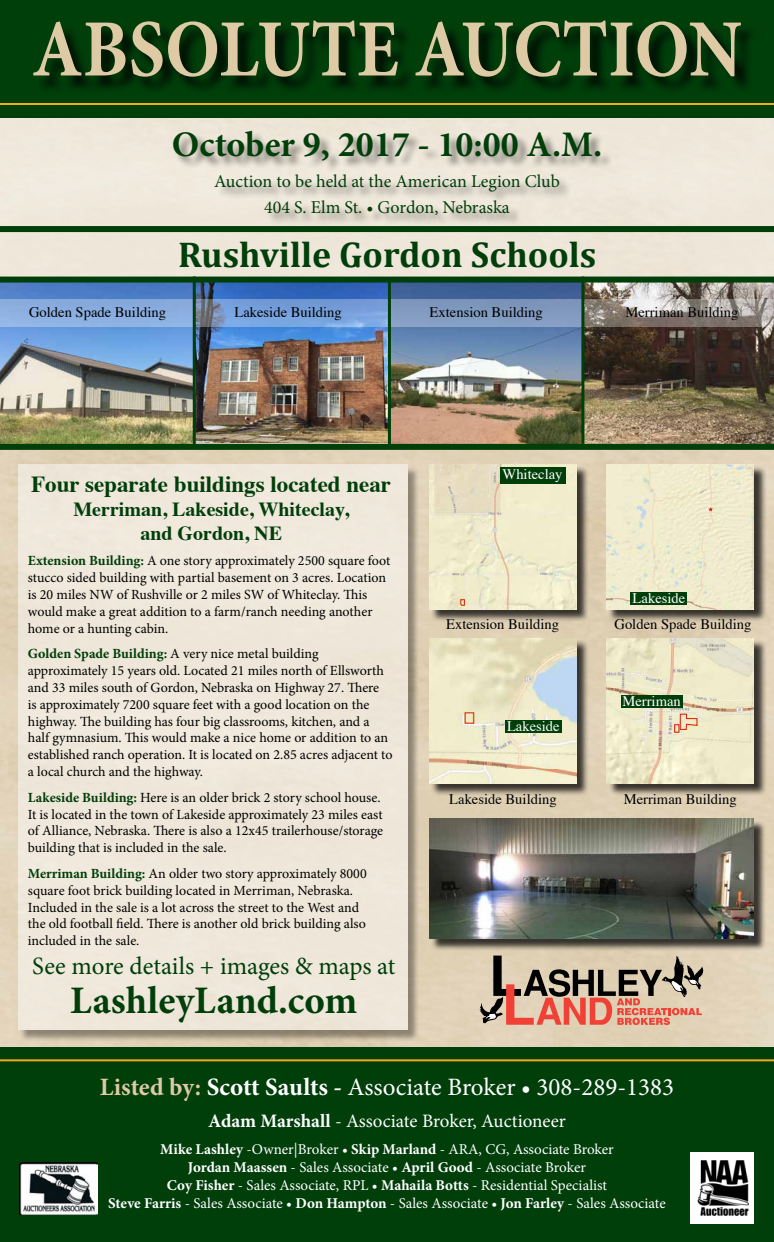
<style>
.page{position:relative;width:774px;height:1242px;background:#fff}
.page>*{position:absolute;margin:0;border:0;box-sizing:border-box;transform-origin:0 0}
.t1{font:700 81.4px "Minion Pro";color:#decaa4;scale:.88 1}
.t2{font:700 39px "Minion Pro";color:#003e0a}
.t3{font:700 36px "Minion Pro";color:#003e0a}
.t4{font:700 36px "Cambria";color:#003e0a}
.t5{font:25px "Minion Pro";color:#fff}
.t6{font:25px "Minion Pro";letter-spacing:-.005em;color:#003e0a}
.t7{font:700 23px "Times";color:#003e0a}
.t8{font:700 20px/24px "Times";color:#003e0a;text-align:center}
.t9{font:19px "Minion Pro";color:#fff}
.t10{font:18px/26.1px "Minion Pro";color:#003e0a;text-align:center}
.t11{font:15px/18px "Minion Pro";color:#fff;text-align:center}
.t12{font:14.6px "Times";color:#000}
.t13{font:14.6px "Times";color:#fff}
.t14{font:14px/16.8px "Minion Pro";color:#000}
.s1{font-weight:700;color:#003e0a}
.s2{font-weight:700;color:#decaa4}
.s3{font-weight:700}
</style>
<div class="page">
<img style="left:0;top:450px;width:774px;height:597px">
<div style="left:0;top:1047px;width:774px;height:195px;background:#003e0a"></div>
<div style="left:0;top:117px;width:774px;height:160px;background:#efe7d9"></div>
<div style="left:174px;top:132px;width:439px;height:95px;background:#000;opacity:.47"></div>
<div style="left:0;top:226px;width:774px;height:6px;background:#003e0a"></div>
<div style="left:20px;top:466px;width:399px;height:576px;background:#000;opacity:.75"></div>
<div style="left:18px;top:464px;width:389px;height:566px;background:#efe8da"></div>
<svg style="left:480px;top:956px;width:223px;height:69px;background:#b99682"></svg>
<img style="left:691px;top:1153px;width:63px;height:71px">
<img style="left:20px;top:1163px;width:78px;height:51px">
<div style="left:0;top:0;width:774px;height:117px;background:#003e0a"></div>
<div style="left:36px;top:23px;width:722px;height:71px;background:#000;opacity:.75"></div>
<hr style="left:0;top:103px;width:774px;height:2px;background:#f5a81d">
<hr style="left:0;top:1059px;width:774px;height:2px;background:#f5a81d">
<img style="left:196px;top:283px;width:578px;height:161px">
<img style="left:0;top:283px;width:193px;height:161px">
<svg style="left:0;top:299px;width:774px;height:28px;background:#889fc0"></svg>
<div style="left:0;top:444px;width:774px;height:6px;background:#003e0a"></div>
<div style="left:0;top:277px;width:774px;height:6px;background:#003e0a"></div>
<div style="left:431px;top:466px;width:158px;height:157px;background:#000;opacity:.75"></div>
<div style="left:608px;top:466px;width:159px;height:157px;background:#000;opacity:.75"></div>
<img style="left:606px;top:464px;width:148px;height:145px">
<div style="left:431px;top:640px;width:158px;height:157px;background:#000;opacity:.75"></div>
<svg style="left:429px;top:639px;width:147px;height:145px;background:#e7e3c9"></svg>
<div style="left:608px;top:640px;width:159px;height:157px;background:#000;opacity:.75"></div>
<hr style="left:193px;top:277px;width:3px;height:170px;background:#003e0a">
<hr style="left:388px;top:280px;width:3px;height:167px;background:#003e0a">
<hr style="left:581px;top:277px;width:3px;height:167px;background:#003e0a">
<div style="left:505px;top:720px;width:57px;height:12px;background:#003e0a"></div>
<div style="left:465px;top:712px;width:9px;height:12px;border:1px solid #d2232a"></div>
<div style="left:631px;top:592px;width:56px;height:13px;background:#003e0a"></div>
<svg style="left:708px;top:507px;width:5px;height:4px"></svg>
<svg style="left:429px;top:464px;width:147px;height:145px;background:#e1dfbf"></svg>
<svg style="left:607px;top:639px;width:147px;height:145px;background:#e2debf"></svg>
<div style="left:431px;top:820px;width:335px;height:131px;background:#000;opacity:.75"></div>
<img style="left:430px;top:819px;width:324px;height:120px">
<h1 class="t1" style="left:32px;top:-8px;width:808px">ABSOLUTE AUCTION</h1>
<h3 class="t3" style="left:172px;top:119px;width:432px">October 9, 2017 - 10:00 A.M.</h3>
<p class="t10" style="left:214px;top:168px;width:347px">Auction to be held at the American Legion Club<br>404 S. Elm St. • Gordon, Nebraska</p>
<h3 class="t4" style="left:178px;top:229px;width:420px">Rushville Gordon Schools</h3>
<p class="t12" style="left:29px;top:299px;width:138px">Golden Spade Building</p>
<p class="t12" style="left:234px;top:299px;width:109px">Lakeside Building</p>
<p class="t12" style="left:430px;top:299px;width:115px">Extension Building</p>
<p class="t12" style="left:625px;top:299px;width:115px">Merriman Building</p>
<h3 class="t7" style="left:31px;top:462px;width:361px">Four separate buildings located near</h3>
<h3 class="t8" style="left:73px;top:495px;width:277px">Merriman, Lakeside, Whiteclay, and Gordon, NE</h3>
<p class="t14" style="left:28px;top:553px;width:364px"><span class="s1">Extension Building:</span> A one story approximately 2500 square foot stucco sided building with partial basement on 3 acres. Location is 20 miles NW of Rushville or 2 miles SW of Whiteclay. This would make a great addition to a farm/ranch needing another home or a hunting cabin.</p>
<p class="t14" style="left:28px;top:646px;width:366px"><span class="s1">Golden Spade Building:</span> A very nice metal building approximately 15 years old. Located 21 miles north of Ellsworth and 33 miles south of Gordon, Nebraska on Highway 27. There<br>is approximately 7200 square feet with a good location on the highway. The building has four big classrooms, kitchen, and a half gymnasium. This would make a nice home or addition to an established ranch operation. It is located on 2.85 acres adjacent to a local church and the highway.</p>
<p class="t14" style="left:28px;top:789px;width:357px"><span class="s1">Lakeside Building:</span> Here is an older brick 2 story school house.<br>It is located in the town of Lakeside approximately 23 miles east of Alliance, Nebraska. There is also a 12x45 trailerhouse/storage building that is included in the sale.</p>
<p class="t14" style="left:28px;top:865px;width:340px"><span class="s1">Merriman Building:</span> An older two story approximately 8000 square foot brick building located in Merriman, Nebraska.<br>Included in the sale is a lot across the street to the West and the old football field. There is another old brick building also included in the sale.</p>
<h3 class="t6" style="left:32px;top:949px;width:365px">See more details + images &amp; maps at</h3>
<h2 class="t2" style="left:70px;top:973px;width:289px">LashleyLand.com</h2>
<p class="t13" style="left:503px;top:460px;width:61px">Whiteclay</p>
<p class="t13" style="left:633px;top:585px;width:54px">Lakeside</p>
<p class="t12" style="left:446px;top:611px;width:115px">Extension Building</p>
<p class="t12" style="left:614px;top:611px;width:138px">Golden Spade Building</p>
<p class="t13" style="left:507px;top:712px;width:54px">Lakeside</p>
<p class="t13" style="left:622px;top:688px;width:60px">Merriman</p>
<p class="t12" style="left:449px;top:786px;width:109px">Lakeside Building</p>
<p class="t12" style="left:624px;top:786px;width:115px">Merriman Building</p>
<h3 class="t5" style="left:100px;top:1070px;width:576px"><span class="s2">Listed by:</span> <span class="s3">Scott Saults -</span> Associate Broker • 308-289-1383</h3>
<h3 class="t9" style="left:208px;top:1108px;width:359px"><span class="s3">Adam Marshall</span> - Associate Broker, Auctioneer</h3>
<p class="t11" style="left:108px;top:1140px;width:559px"><span class="s3">Mike Lashley</span> -Owner|Broker • <span class="s3">Skip Marland</span> - ARA, CG, Associate Broker<br><span class="s3">Jordan Maassen</span> - Sales Associate • <span class="s3">April Good</span> - Associate Broker<br><span class="s3">Coy Fisher</span> - Sales Associate, RPL • <span class="s3">Mahaila Botts</span> - Residential Specialist<br><span class="s3">Steve Farris</span> - Sales Associate • <span class="s3">Don Hampton</span> - Sales Associate • <span class="s3">Jon Farley</span> - Sales Associate</p>
</div>
